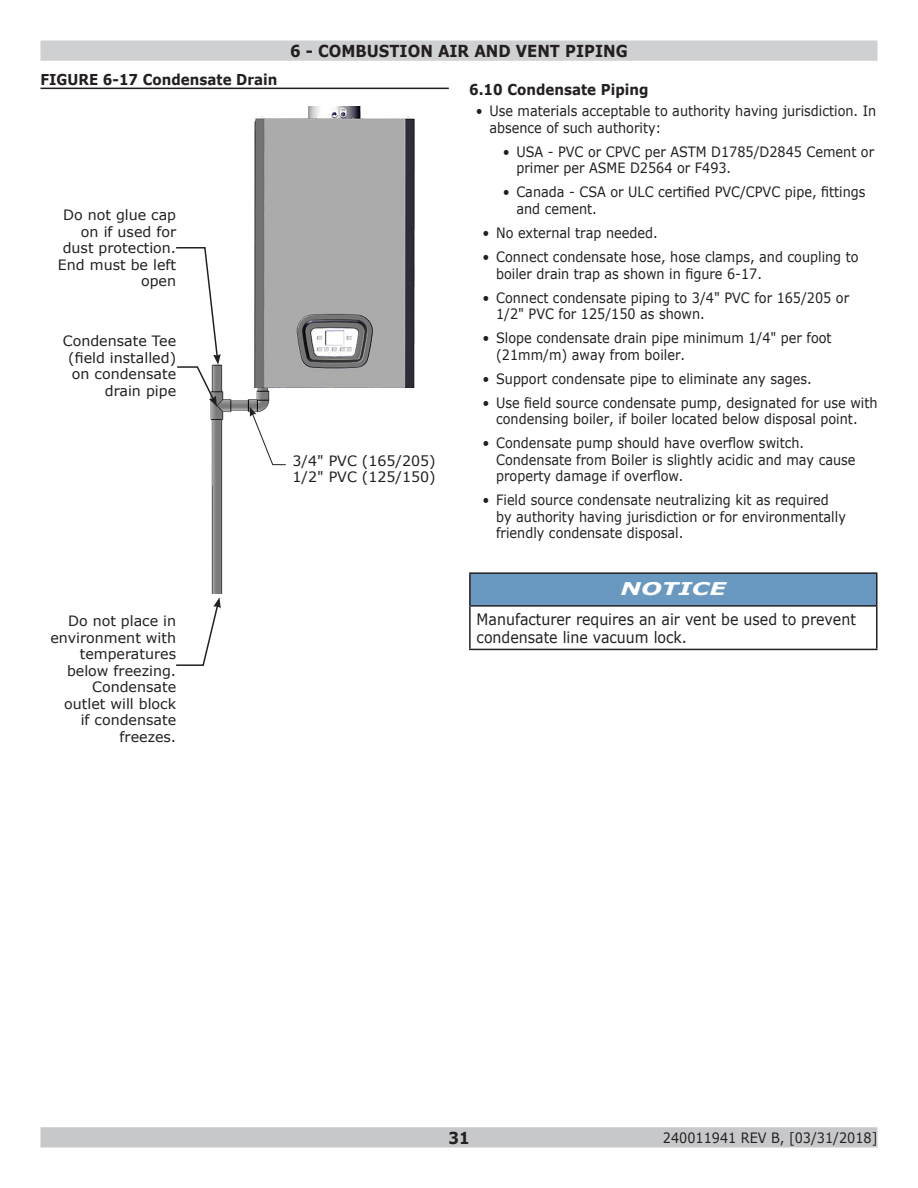
<style>
.page{position:relative;width:918px;height:1188px;background:#fff}
.page>*{position:absolute;margin:0;border:0;box-sizing:border-box;transform-origin:0 0}
.t1{font:italic 700 17.55px "Verdana";color:#fff;scale:1.39 1}
.t2{font:700 16.5px "Verdana";color:#231f20;scale:.9 1}
.Warning_text{font:15.75px/18px "Verdana";color:#231f20;scale:.9 1}
.figure_caption{font:700 15px "Verdana";color:#231f20;scale:.9 1}
.Paragraph_Style_3{font:700 15px "Verdana";color:#231f20;scale:.9 1}
.t3{font:14.25px/16.5px "Verdana";color:#231f20;scale:.9 1}
.t4{font:14.25px/16.5px "Verdana";color:#231f20;text-align:right}
</style>
<div class="page">
<div style="left:41px;top:1128px;width:836px;height:19px;background:#c7c8ca"></div>
<div style="left:40px;top:1127px;width:838px;height:21px;border:2px solid #c7c8ca"></div>
<hr style="left:40px;top:88px;width:409px;height:1px;background:#231f20">
<div style="left:41px;top:41px;width:836px;height:19px;background:#cfd0d2"></div>
<div style="left:40px;top:40px;width:838px;height:21px;border:2px solid #cfd0d2"></div>
<img style="left:210px;top:364px;width:87px;height:230px">
<svg style="left:176px;top:247px;width:45px;height:160px"></svg>
<svg style="left:176px;top:597px;width:45px;height:69px"></svg>
<div style="left:470px;top:573px;width:407px;height:33px;background:#6999c0"></div>
<hr style="left:469px;top:572px;width:409px;height:2px;background:#231f20">
<hr style="left:469px;top:574px;width:2px;height:31px;background:#231f20">
<hr style="left:876px;top:574px;width:2px;height:31px;background:#231f20">
<hr style="left:469px;top:605px;width:409px;height:2px;background:#231f20">
<hr style="left:469px;top:607px;width:2px;height:42px;background:#231f20">
<hr style="left:876px;top:607px;width:2px;height:42px;background:#231f20">
<hr style="left:469px;top:649px;width:409px;height:1px;background:#231f20">
<div style="left:286px;top:455px;width:158px;height:71px;background:#fff"></div>
<svg style="left:250px;top:407px;width:37px;height:58px"></svg>
<img style="left:228px;top:107px;width:187px;height:280px">
<p class="figure_caption" style="left:40px;top:69px;width:265px">FIGURE 6-17 Condensate Drain</p>
<p class="t4" style="left:58px;top:207px;width:120px">Do not glue cap on if used for dust protection.<br>End must be left open</p>
<p class="t4" style="left:63px;top:333px;width:115px">Condensate Tee</p>
<p class="t4" style="left:68px;top:349px;width:109px">(field installed)</p>
<p class="t4" style="left:72px;top:366px;width:106px">on condensate drain pipe</p>
<p class="t2" style="left:290px;top:39px;width:376px">6 - COMBUSTION AIR AND VENT PIPING</p>
<p class="t4" style="left:293px;top:452px;width:145px">3/4" PVC (165/205)</p>
<p class="t4" style="left:293px;top:469px;width:145px">1/2" PVC (125/150)</p>
<p class="Paragraph_Style_3" style="left:469px;top:79px;width:201px">6.10 Condensate Piping</p>
<p class="t3" style="left:489px;top:103px;width:431px;text-indent:-14px">• Use materials acceptable to authority having jurisdiction. In absence of such authority:</p>
<p class="t3" style="left:516px;top:143px;width:399px;text-indent:-14px">• USA - PVC or CPVC per ASTM D1785/D2845 Cement or primer per ASME D2564 or F493.</p>
<p class="t3" style="left:516px;top:184px;width:390px;text-indent:-14px">• Canada - CSA or ULC certified PVC/CPVC pipe, fittings and cement.</p>
<p class="t3" style="left:483px;top:224px;width:196px">• No external trap needed.</p>
<p class="t3" style="left:496px;top:248px;width:404px;text-indent:-14px">• Connect condensate hose, hose clamps, and coupling to boiler drain trap as shown in figure 6-17.</p>
<p class="t3" style="left:496px;top:289px;width:394px;text-indent:-14px">• Connect condensate piping to 3/4" PVC for 165/205 or<br>1/2" PVC for 125/150 as shown.</p>
<p class="t3" style="left:496px;top:330px;width:374px;text-indent:-14px">• Slope condensate drain pipe minimum 1/4" per foot (21mm/m) away from boiler.</p>
<p class="t3" style="left:483px;top:370px;width:367px">• Support condensate pipe to eliminate any sages.</p>
<p class="t3" style="left:483px;top:394px;width:440px;text-align:center">• Use field source condensate pump, designated for use with condensing boiler, if boiler located below disposal point.</p>
<p class="t3" style="left:496px;top:435px;width:401px;text-indent:-14px">• Condensate pump should have overflow switch.<br>Condensate from Boiler is slightly acidic and may cause property damage if overflow.</p>
<p class="t3" style="left:496px;top:492px;width:390px;text-indent:-14px">• Field source condensate neutralizing kit as required by authority having jurisdiction or for environmentally friendly condensate disposal.</p>
<p class="t4" style="left:51px;top:613px;width:127px">Do not place in environment with temperatures below freezing.<br>Condensate outlet will block<br>if condensate freezes.</p>
<p class="t1" style="left:621px;top:576px;width:77px">NOTICE</p>
<p class="Warning_text" style="left:477px;top:610px;width:423px">Manufacturer requires an air vent be used to prevent condensate line vacuum lock.</p>
<p class="t2" style="left:448px;top:1126px;width:25px">31</p>
<p class="t3" style="left:663px;top:1129px;width:240px">240011941 REV B, [03/31/2018]</p>
</div>
